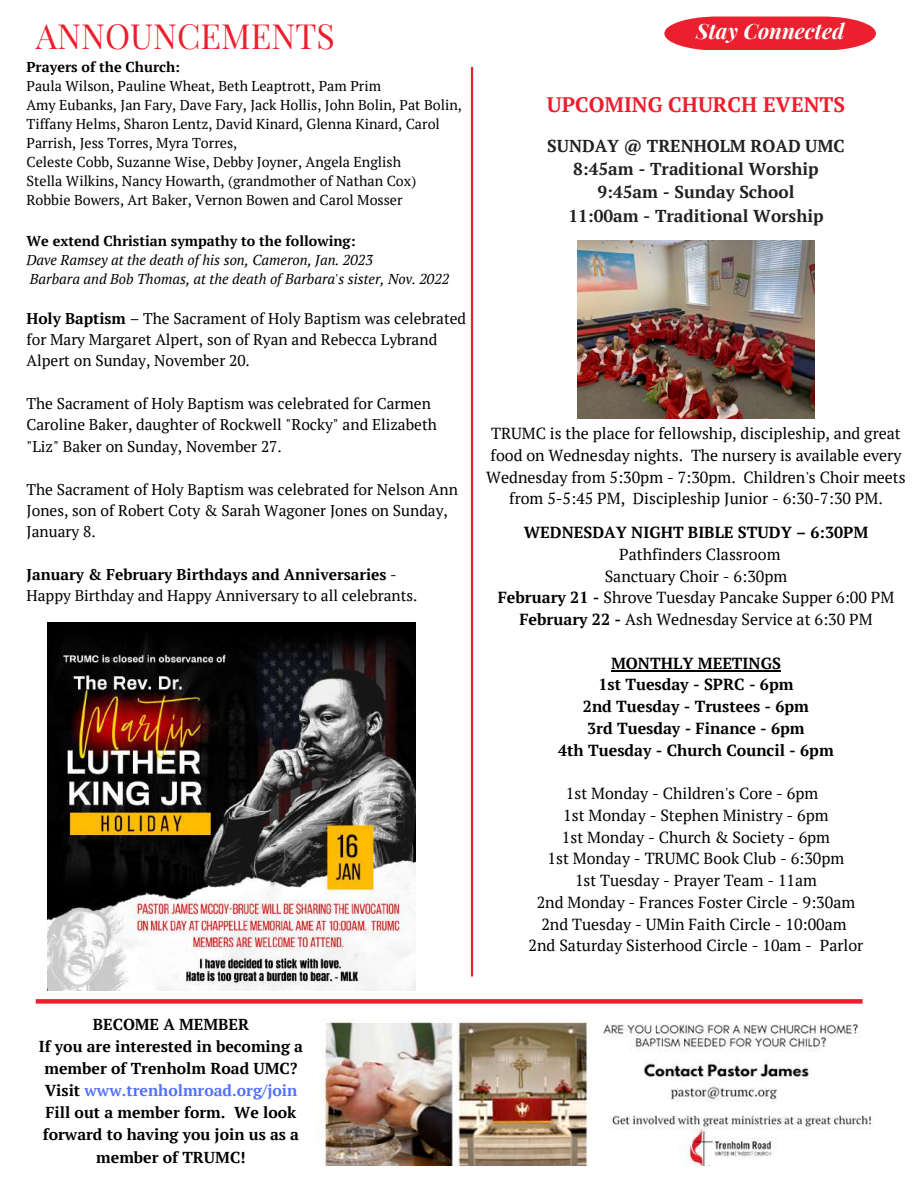
<style>
.page{position:relative;width:918px;height:1188px;background:#fff}
.page>*{position:absolute;margin:0;border:0;box-sizing:border-box;transform-origin:0 0}
.t1{font:33.9px "Playfair Display";color:#ec1f2e}
.t2{font:italic 700 21.15px "Playfair Display";color:#fff}
.t3{font:700 21px "PT Serif";color:#ec1f2e}
.t4{font:700 17.25px/23.4px "PT Serif";color:#222122;text-align:center}
.t5{font:16.05px/21.8px "PT Serif";color:#000;text-align:center}
.t6{font:700 16.05px/21.8px "PT Serif";color:#000;text-align:center}
.t7{font:700 15.75px/22px "PT Serif";color:#000;text-align:center}
.t8{font:15.45px/21.3px "PT Serif";color:#000}
.t9{font:14.25px/19.2px "PT Serif";color:#000}
.t10{font:italic 14.25px/19.2px "PT Serif";color:#000}
.t11{font:700 14.25px "PT Serif";color:#000}
.s1{font-weight:700}
.s2{color:#5271ff}
</style>
<div class="page">
<hr style="left:611px;top:670px;width:170px;height:2px;background:#000">
<hr style="left:471px;top:68px;width:2px;height:908px;background:#ec1f2e">
<img style="left:321px;top:1020px;width:551px;height:146px">
<div style="left:36px;top:999px;width:827px;height:5px;background:#ec1f2e"></div>
<svg style="left:664px;top:17px;width:212px;height:33px;background:#ed3542"></svg>
<img style="left:577px;top:241px;width:238px;height:178px">
<img style="left:47px;top:623px;width:368px;height:368px">
<h1 class="t1" style="left:36px;top:12px;width:301px">ANNOUNCEMENTS</h1>
<p class="t11" style="left:27px;top:57px;width:155px">Prayers of the Church:</p>
<p class="t9" style="left:27px;top:76px;width:437px">Paula Wilson, Pauline Wheat, Beth Leaptrott, Pam Prim<br>Amy Eubanks, Jan Fary, Dave Fary, Jack Hollis, John Bolin, Pat Bolin, Tiffany Helms, Sharon Lentz, David Kinard, Glenna Kinard, Carol Parrish, Jess Torres, Myra Torres,<br>Celeste Cobb, Suzanne Wise, Debby Joyner, Angela English<br>Stella Wilkins, Nancy Howarth, (grandmother of Nathan Cox)<br>Robbie Bowers, Art Baker, Vernon Bowen and Carol Mosser</p>
<p class="t11" style="left:27px;top:231px;width:331px">We extend Christian sympathy to the following:</p>
<p class="t10" style="left:27px;top:250px;width:424px">Dave Ramsey at the death of his son, Cameron, Jan. 2023<br>Barbara and Bob Thomas, at the death of Barbara's sister, Nov. 2022</p>
<p class="t8" style="left:27px;top:307px;width:441px"><span class="s1">Holy Baptism</span> – The Sacrament of Holy Baptism was celebrated for Mary Margaret Alpert, son of Ryan and Rebecca Lybrand<br>Alpert on Sunday, November 20.</p>
<p class="t8" style="left:27px;top:393px;width:412px">The Sacrament of Holy Baptism was celebrated for Carmen<br>Caroline Baker, daughter of Rockwell "Rocky" and Elizabeth "Liz" Baker on Sunday, November 27.</p>
<p class="t8" style="left:27px;top:478px;width:433px">The Sacrament of Holy Baptism was celebrated for Nelson Ann<br>Jones, son of Robert Coty &amp; Sarah Wagoner Jones on Sunday,<br>January 8.</p>
<p class="t8" style="left:27px;top:564px;width:393px"><span class="s1">January &amp; February Birthdays and Anniversaries</span> -<br>Happy Birthday and Happy Anniversary to all celebrants.</p>
<h2 class="t2" style="left:696px;top:16px;width:150px">Stay Connected</h2>
<h3 class="t3" style="left:547px;top:90px;width:300px">UPCOMING CHURCH EVENTS</h3>
<p class="t4" style="left:547px;top:134px;width:299px">SUNDAY @ TRENHOLM ROAD UMC<br>8:45am - Traditional Worship<br>9:45am - Sunday School<br>11:00am - Traditional Worship</p>
<p class="t5" style="left:486px;top:422px;width:421px">TRUMC is the place for fellowship, discipleship, and great food on Wednesday nights. The nursery is available every Wednesday from 5:30pm - 7:30pm. Children's Choir meets from 5-5:45 PM, Discipleship Junior - 6:30-7:30 PM.</p>
<p class="t6" style="left:524px;top:521px;width:346px">WEDNESDAY NIGHT BIBLE STUDY – 6:30PM</p>
<p class="t5" style="left:498px;top:543px;width:398px">Pathfinders Classroom<br>Sanctuary Choir - 6:30pm<br><span class="s1">February 21 -</span> Shrove Tuesday Pancake Supper 6:00 PM <span class="s1">February 22 -</span> Ash Wednesday Service at 6:30 PM</p>
<p class="t6" style="left:558px;top:652px;width:277px">MONTHLY MEETINGS<br>1st Tuesday - SPRC - 6pm<br>2nd Tuesday - Trustees - 6pm<br>3rd Tuesday - Finance - 6pm<br>4th Tuesday - Church Council - 6pm</p>
<p class="t5" style="left:529px;top:782px;width:336px">1st Monday - Children's Core - 6pm<br>1st Monday - Stephen Ministry - 6pm<br>1st Monday - Church &amp; Society - 6pm<br>1st Monday - TRUMC Book Club - 6:30pm<br>1st Tuesday - Prayer Team - 11am<br>2nd Monday - Frances Foster Circle - 9:30am 2nd Tuesday - UMin Faith Circle - 10:00am 2nd Saturday Sisterhood Circle - 10am - Parlor</p>
<p class="t7" style="left:39px;top:1013px;width:266px">BECOME A MEMBER<br>If you are interested in becoming a member of Trenholm Road UMC?<br>Visit <span class="s2">www.trenholmroad.org/join<br></span>Fill out a member form. We look forward to having you join us as a member of TRUMC!</p>
</div>
